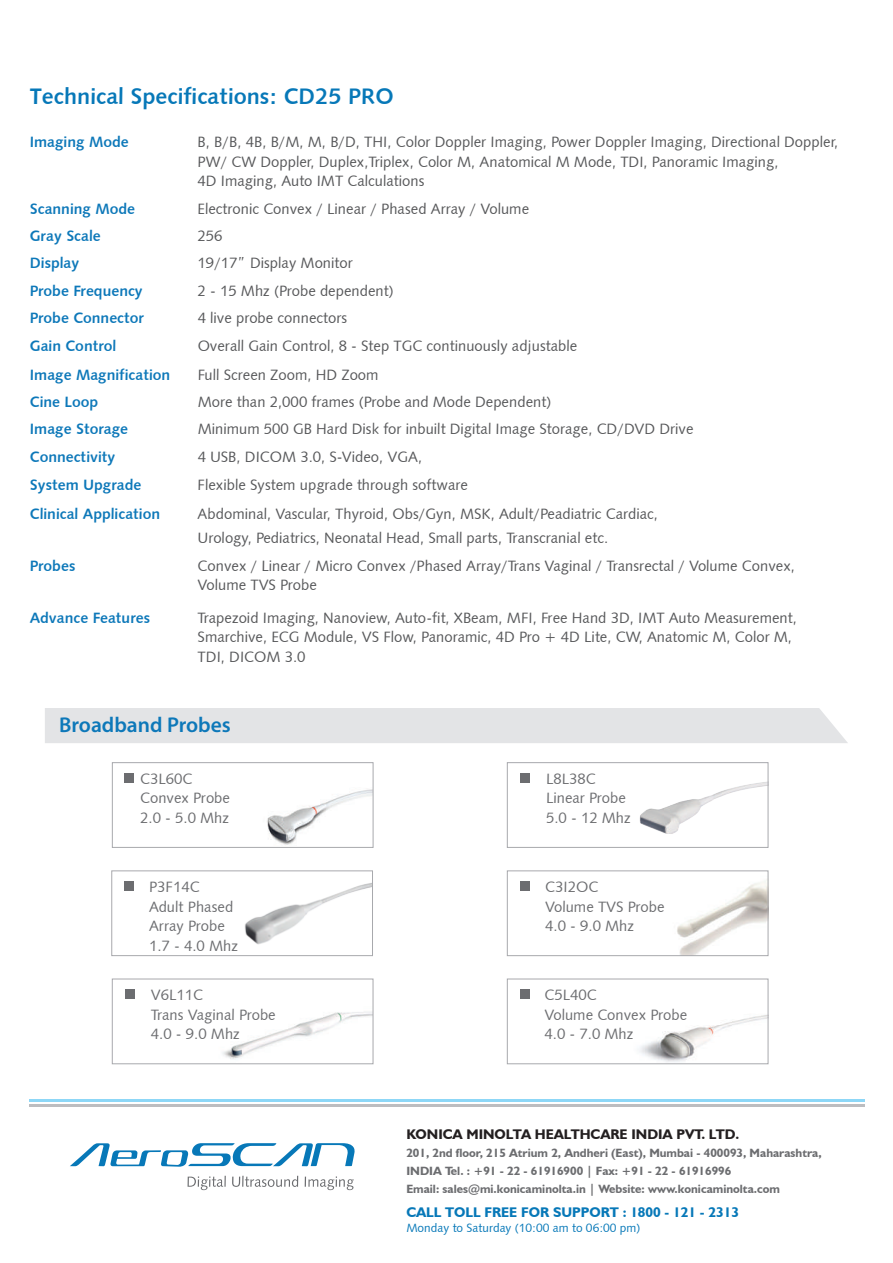
<style>
.page{position:relative;width:893px;height:1263px;background:#fff}
.page>*{position:absolute;margin:0;border:0;box-sizing:border-box;transform-origin:0 0}
.t1{font:22.5px "Humanist 531 BT Bold A";color:#0778b8}
.t2{font:600 21.45px "Myriad Pro";color:#0d78b9}
.t3{font:15px/19.5px "Humanist 531 BT Roman A";color:#57585a}
.t4{font:15px/19.5px "Humanist 531 BT Roman A";color:#6c6d70}
.t5{font:15px "Humanist 531 BT Bold A";color:#0d78b9}
.t6{font:700 13.95px "Humanist 521 BT";color:#231f20}
.t7{font:700 13.95px "Humanist 521 BT";color:#0778b8}
.t8{font:700 12px/18px "Humanist 521 BT";color:#6c6d70}
.t9{font:12px "Humanist 531 BT Roman A";color:#0778b8}
</style>
<div class="page">
<hr style="left:29px;top:1104px;width:835px;height:2px;background:#bcbdc0">
<hr style="left:29px;top:1099px;width:835px;height:2px;background:#8dd7f7">
<svg style="left:70px;top:1143px;width:285px;height:24px"></svg>
<svg style="left:188px;top:1176px;width:166px;height:14px"></svg>
<img style="left:639px;top:782px;width:127px;height:52px">
<img style="left:267px;top:789px;width:104px;height:56px">
<div style="left:112px;top:762px;width:261px;height:86px;border:1px solid #a8a9ad"></div>
<div style="left:125px;top:773px;width:9px;height:9px;background:#6c6d70"></div>
<div style="left:520px;top:773px;width:9px;height:9px;background:#6c6d70"></div>
<div style="left:507px;top:762px;width:261px;height:86px;border:1px solid #a8a9ad"></div>
<img style="left:244px;top:883px;width:127px;height:62px">
<div style="left:125px;top:881px;width:9px;height:10px;background:#6c6d70"></div>
<div style="left:111px;top:870px;width:262px;height:86px;border:1px solid #a8a9ad"></div>
<img style="left:640px;top:1015px;width:126px;height:47px">
<div style="left:520px;top:989px;width:9px;height:10px;background:#6c6d70"></div>
<div style="left:507px;top:978px;width:261px;height:86px;border:1px solid #a8a9ad"></div>
<img style="left:222px;top:1012px;width:149px;height:47px">
<div style="left:125px;top:989px;width:9px;height:10px;background:#6c6d70"></div>
<div style="left:112px;top:978px;width:261px;height:86px;border:1px solid #a8a9ad"></div>
<div style="left:520px;top:881px;width:9px;height:10px;background:#6c6d70"></div>
<img style="left:677px;top:881px;width:89px;height:73px">
<div style="left:507px;top:870px;width:261px;height:86px;border:1px solid #a8a9ad"></div>
<div style="left:45px;top:708px;width:803px;height:35px;background:#e3e4e6"></div>
<h1 class="t1" style="left:30px;top:82px;width:365px">Technical Specifications: CD25 PRO</h1>
<p class="t5" style="left:30px;top:133px;width:100px">Imaging Mode</p>
<p class="t3" style="left:198px;top:132px;width:642px">B, B/B, 4B, B/M, M, B/D, THI, Color Doppler Imaging, Power Doppler Imaging, Directional Doppler,<br>PW/ CW Doppler, Duplex,Triplex, Color M, Anatomical M Mode, TDI, Panoramic Imaging,<br>4D Imaging, Auto IMT Calculations</p>
<p class="t5" style="left:30px;top:199px;width:107px">Scanning Mode</p>
<p class="t3" style="left:198px;top:198px;width:333px">Electronic Convex / Linear / Phased Array / Volume</p>
<p class="t5" style="left:30px;top:227px;width:72px">Gray Scale</p>
<p class="t3" style="left:198px;top:226px;width:27px">256</p>
<p class="t5" style="left:30px;top:254px;width:51px">Display</p>
<p class="t3" style="left:198px;top:253px;width:157px">19/17” Display Monitor</p>
<p class="t5" style="left:30px;top:282px;width:114px">Probe Frequency</p>
<p class="t3" style="left:198px;top:281px;width:198px">2 - 15 Mhz (Probe dependent)</p>
<p class="t5" style="left:30px;top:309px;width:116px">Probe Connector</p>
<p class="t3" style="left:198px;top:308px;width:151px">4 live probe connectors</p>
<p class="t5" style="left:30px;top:337px;width:88px">Gain Control</p>
<p class="t3" style="left:198px;top:336px;width:381px">Overall Gain Control, 8 - Step TGC continuously adjustable</p>
<p class="t5" style="left:30px;top:365px;width:142px">Image Magnification</p>
<p class="t3" style="left:198px;top:364px;width:182px">Full Screen Zoom, HD Zoom</p>
<p class="t5" style="left:30px;top:392px;width:70px">Cine Loop</p>
<p class="t3" style="left:198px;top:392px;width:355px">More than 2,000 frames (Probe and Mode Dependent)</p>
<p class="t5" style="left:30px;top:420px;width:100px">Image Storage</p>
<p class="t3" style="left:198px;top:419px;width:497px">Minimum 500 GB Hard Disk for inbuilt Digital Image Storage, CD/DVD Drive</p>
<p class="t5" style="left:30px;top:447px;width:87px">Connectivity</p>
<p class="t3" style="left:198px;top:446px;width:226px">4 USB, DICOM 3.0, S-Video, VGA,</p>
<p class="t5" style="left:30px;top:476px;width:113px">System Upgrade</p>
<p class="t3" style="left:198px;top:470px;width:462px;line-height:28.3px">Flexible System upgrade through software<br>Abdominal, Vascular, Thyroid, Obs/Gyn, MSK, Adult/Peadiatric Cardiac,</p>
<p class="t3" style="left:198px;top:527px;width:412px">Urology, Pediatrics, Neonatal Head, Small parts, Transcranial etc.</p>
<p class="t5" style="left:30px;top:504px;width:132px">Clinical Application</p>
<p class="t5" style="left:30px;top:556px;width:47px">Probes</p>
<p class="t3" style="left:198px;top:556px;width:599px">Convex / Linear / Micro Convex /Phased Array/Trans Vaginal / Transrectal / Volume Convex,<br>Volume TVS Probe</p>
<p class="t5" style="left:30px;top:608px;width:122px">Advance Features</p>
<p class="t3" style="left:198px;top:607px;width:601px">Trapezoid Imaging, Nanoview, Auto-fit, XBeam, MFI, Free Hand 3D, IMT Auto Measurement,<br>Smarchive, ECG Module, VS Flow, Panoramic, 4D Pro + 4D Lite, CW, Anatomic M, Color M,<br>TDI, DICOM 3.0</p>
<h2 class="t2" style="left:59px;top:711px;width:173px">Broadband Probes</h2>
<p class="t4" style="left:140px;top:768px;width:91px">C3L60C<br>Convex Probe<br>2.0 - 5.0 Mhz</p>
<p class="t4" style="left:546px;top:768px;width:86px">L8L38C<br>Linear Probe<br>5.0 - 12 Mhz</p>
<p class="t4" style="left:149px;top:877px;width:90px">P3F14C<br>Adult Phased<br>Array Probe<br>1.7 - 4.0 Mhz</p>
<p class="t4" style="left:151px;top:985px;width:126px">V6L11C<br>Trans Vaginal Probe<br>4.0 - 9.0 Mhz</p>
<p class="t4" style="left:545px;top:877px;width:121px">C3I2OC<br>Volume TVS Probe<br>4.0 - 9.0 Mhz</p>
<p class="t4" style="left:545px;top:985px;width:144px">C5L40C<br>Volume Convex Probe<br>4.0 - 7.0 Mhz</p>
<p class="t6" style="left:406px;top:1126px;width:334px">KONICA MINOLTA HEALTHCARE INDIA PVT. LTD.</p>
<p class="t8" style="left:406px;top:1144px;width:417px">201, 2nd floor, 215 Atrium 2, Andheri (East), Mumbai - 400093, Maharashtra,<br>INDIA Tel. : +91 - 22 - 61916900 | Fax: +91 - 22 - 61916996<br>Email: sales@mi.konicaminolta.in | Website: www.konicaminolta.com</p>
<p class="t7" style="left:406px;top:1203px;width:334px">CALL TOLL FREE FOR SUPPORT : 1800 - 121 - 2313</p>
<p class="t9" style="left:406px;top:1220px;width:236px">Monday to Saturday (10:00 am to 06:00 pm)</p>
</div>
